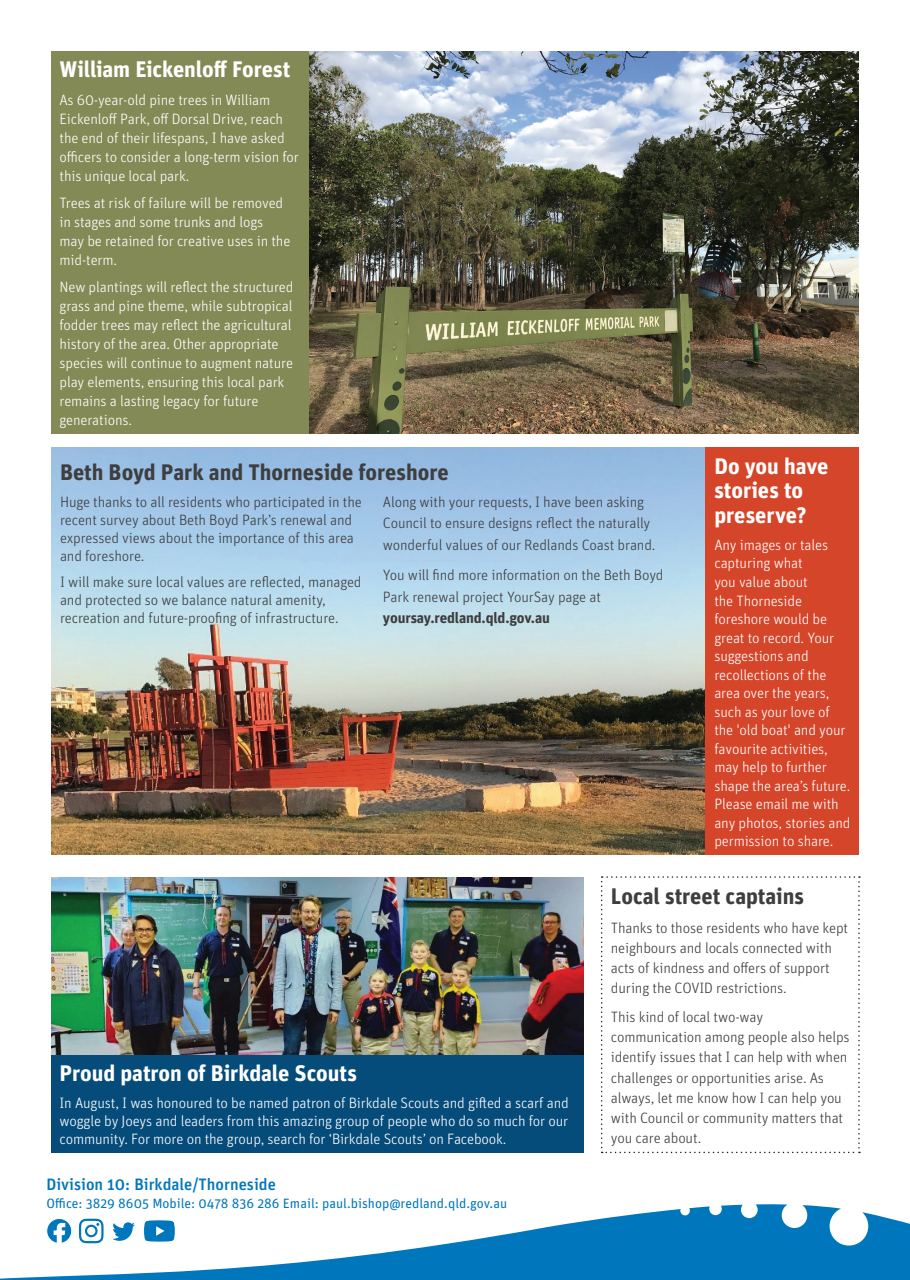
<style>
.page{position:relative;width:910px;height:1280px;background:#fff}
.page>*{position:absolute;margin:0;border:0;box-sizing:border-box;transform-origin:0 0}
.t1{font:700 22.5px/24.6px "Unit Pro";letter-spacing:-.005em;color:#fff}
.t2{font:700 22.5px "Unit Pro";letter-spacing:-.005em;color:#3e3e3f}
.t3{font:500 16.5px "Unit Pro";color:#0077bd}
.t4{font:300 15px/18.5px "Unit Pro";letter-spacing:-.01em;color:#fff}
.t5{font:300 15px/20.2px "Unit Pro";letter-spacing:-.01em;color:#3e3e3f}
.t6{font:700 15px "Unit Pro";letter-spacing:-.01em;color:#3e3e3f}
.t7{font:13.5px "Unit Pro";color:#0077bd}
</style>
<div class="page">
<svg style="left:0;top:1204px;width:910px;height:76px"></svg>
<svg style="left:46px;top:1218px;width:26px;height:26px"></svg>
<svg style="left:79px;top:1219px;width:25px;height:24px"></svg>
<svg style="left:112px;top:1222px;width:23px;height:19px"></svg>
<svg style="left:142px;top:1218px;width:35px;height:26px"></svg>
<img style="left:51px;top:448px;width:655px;height:407px">
<div style="left:706px;top:448px;width:153px;height:407px;background:#d5452a"></div>
<svg style="left:601px;top:876px;width:259px;height:277px"></svg>
<img style="left:308px;top:51px;width:551px;height:382px">
<div style="left:51px;top:51px;width:257px;height:382px;background:#848a55"></div>
<img style="left:51px;top:877px;width:533px;height:178px">
<div style="left:51px;top:1055px;width:533px;height:97px;background:#054c7a"></div>
<h1 class="t1" style="left:60px;top:56px;width:232px">William Eickenloff Forest</h1>
<p class="t4" style="left:60px;top:90px;width:241px;line-height:18.9px">As 60-year-old pine trees in William Eickenloff Park, off Dorsal Drive, reach the end of their lifespans, I have asked officers to consider a long-term vision for this unique local park.</p>
<p class="t4" style="left:60px;top:193px;width:232px;line-height:18.9px">Trees at risk of failure will be removed in stages and some trunks and logs may be retained for creative uses in the mid-term.</p>
<p class="t4" style="left:60px;top:277px;width:235px;line-height:18.9px">New plantings will reflect the structured grass and pine theme, while subtropical fodder trees may reflect the agricultural history of the area. Other appropriate species will continue to augment nature play elements, ensuring this local park remains a lasting legacy for future generations.</p>
<h1 class="t2" style="left:60px;top:456px;width:390px">Beth Boyd Park and Thorneside foreshore</h1>
<p class="t5" style="left:60px;top:492px;width:303px;line-height:18px">Huge thanks to all residents who participated in the recent survey about Beth Boyd Park’s renewal and expressed views about the importance of this area and foreshore.</p>
<p class="t5" style="left:60px;top:573px;width:303px;line-height:18px">I will make sure local values are reflected, managed and protected so we balance natural amenity, recreation and future-proofing of infrastructure.</p>
<h1 class="t1" style="left:714px;top:452px;width:115px">Do you have stories to preserve?</h1>
<p class="t4" style="left:714px;top:535px;width:138px">Any images or tales capturing what<br>you value about<br>the Thorneside foreshore would be great to record. Your suggestions and recollections of the area over the years, such as your love of the 'old boat' and your favourite activities, may help to further shape the area’s future.<br>Please email me with any photos, stories and permission to share.</p>
<h1 class="t2" style="left:611px;top:880px;width:195px">Local street captains</h1>
<p class="t5" style="left:611px;top:917px;width:239px">Thanks to those residents who have kept neighbours and locals connected with acts of kindness and offers of support during the COVID restrictions.</p>
<p class="t5" style="left:611px;top:1006px;width:240px">This kind of local two-way communication among people also helps identify issues that I can help with when challenges or opportunities arise. As always, let me know how I can help you with Council or community matters that you care about.</p>
<p class="t5" style="left:383px;top:490px;width:274px;line-height:21.6px">Along with your requests, I have been asking<br>Council to ensure designs reflect the naturally wonderful values of our Redlands Coast brand.</p>
<p class="t5" style="left:383px;top:564px;width:282px;line-height:21.6px">You will find more information on the Beth Boyd<br>Park renewal project YourSay page at</p>
<p class="t6" style="left:383px;top:607px;width:169px">yoursay.redland.qld.gov.au</p>
<h1 class="t1" style="left:60px;top:1060px;width:299px">Proud patron of Birkdale Scouts</h1>
<p class="t4" style="left:60px;top:1093px;width:511px;line-height:18px;text-align:justify">In August, I was honoured to be named patron of Birkdale Scouts and gifted a scarf and woggle by Joeys and leaders from this amazing group of people who do so much for our community. For more on the group, search for ‘Birkdale Scouts’ on Facebook.</p>
<p class="t3" style="left:46px;top:1173px;width:231px">Division 10: Birkdale/Thorneside</p>
<p class="t7" style="left:46px;top:1194px;width:462px">Office: 3829 8605 Mobile: 0478 836 286 Email: paul.bishop@redland.qld.gov.au</p>
</div>
